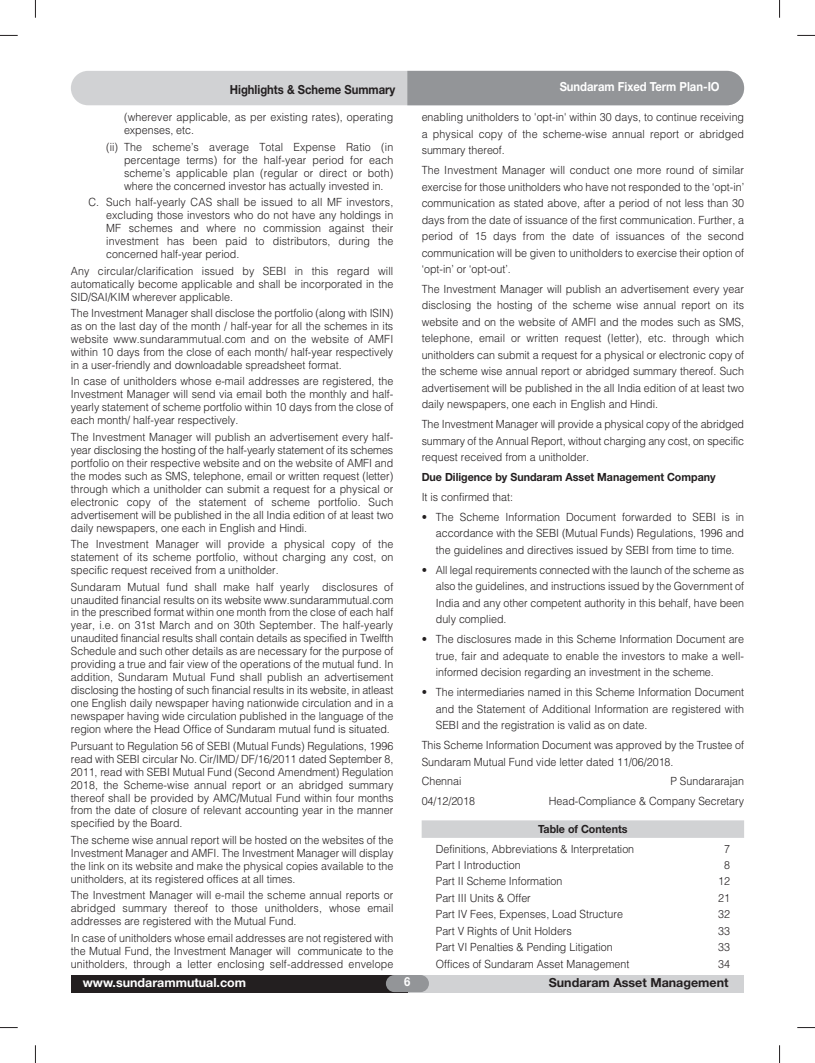
<style>
.page{position:relative;width:815px;height:1063px;background:#fff}
.page>*{position:absolute;margin:0;border:0;box-sizing:border-box;transform-origin:0 0}
.t1{font:700 12.5px "Helvetica Neue";color:#fff;scale:.9 1}
.t2{font:700 12.5px "Helvetica Neue";color:#231f20;scale:.9 1}
.t3{font:700 12.5px "Helvetica Neue";color:#231f20}
.t4{font:700 12.5px "Helvetica Neue";color:#fff}
.t5{font:300 11.25px/13px "Helvetica";color:#231f20;text-align:justify;scale:.95 1}
.t6{font:700 11.25px "Helvetica Neue";color:#231f20;scale:.95 1}
</style>
<div class="page">
<div style="left:422px;top:820px;width:322px;height:18px;background:#d1d2d4"></div>
<svg style="left:35px;top:0;width:1px;height:18px"></svg>
<svg style="left:0;top:35px;width:18px;height:1px"></svg>
<svg style="left:0;top:1027px;width:18px;height:1px"></svg>
<svg style="left:797px;top:35px;width:18px;height:1px"></svg>
<svg style="left:797px;top:1027px;width:18px;height:1px"></svg>
<svg style="left:779px;top:0;width:1px;height:18px"></svg>
<svg style="left:35px;top:1045px;width:1px;height:18px"></svg>
<svg style="left:779px;top:1045px;width:1px;height:18px"></svg>
<div style="left:407px;top:975px;width:337px;height:17px;background:#d1d2d4"></div>
<div style="left:71px;top:975px;width:336px;height:17px;background:#231f20"></div>
<div style="left:386px;top:975px;width:43px;height:17px;background:#939598;border-radius:9px"></div>
<div style="left:71px;top:71px;width:673px;height:34px;background:#d1d2d4;border-radius:17px"></div>
<div style="left:407px;top:71px;width:337px;height:34px;background:#939598"></div>
<p class="t2" style="left:230px;top:85px;width:186px">Highlights &amp; Scheme Summary</p>
<p class="t1" style="left:560px;top:82px;width:179px">Sundaram Fixed Term Plan-IO</p>
<p class="t5" style="left:124px;top:110px;width:285px">(wherever applicable, as per existing rates), operating expenses, etc.</p>
<p class="t5" style="left:124px;top:140px;width:285px;text-indent:-18px">(ii) The scheme’s average Total Expense Ratio (in percentage terms) for the half-year period for each scheme’s applicable plan (regular or direct or both) where the concerned investor has actually invested in.</p>
<p class="t5" style="left:106px;top:195px;width:304px;text-indent:-18px">C. Such half-yearly CAS shall be issued to all MF investors, excluding those investors who do not have any holdings in MF schemes and where no commission against their investment has been paid to distributors, during the concerned half-year period.</p>
<p class="t5" style="left:71px;top:263px;width:341px">Any circular/clarification issued by SEBI in this regard will automatically become applicable and shall be incorporated in the SID/SAI/KIM wherever applicable.</p>
<p class="t5" style="left:71px;top:306px;width:341px">The Investment Manager shall disclose the portfolio (along with ISIN) as on the last day of the month / half-year for all the schemes in its website www.sundarammutual.com and on the website of AMFI within 10 days from the close of each month/ half-year respectively in a user-friendly and downloadable spreadsheet format.</p>
<p class="t5" style="left:71px;top:374px;width:341px">In case of unitholders whose e-mail addresses are registered, the Investment Manager will send via email both the monthly and half&shy;yearly statement of scheme portfolio within 10 days from the close of each month/ half-year respectively.</p>
<p class="t5" style="left:71px;top:430px;width:341px">The Investment Manager will publish an advertisement every half&shy;year disclosing the hosting of the half-yearly statement of its schemes portfolio on their respective website and on the website of AMFI and the modes such as SMS, telephone, email or written request (letter) through which a unitholder can submit a request for a physical or electronic copy of the statement of scheme portfolio. Such advertisement will be published in the all India edition of at least two daily newspapers, one each in English and Hindi.</p>
<p class="t5" style="left:71px;top:537px;width:341px">The Investment Manager will provide a physical copy of the statement of its scheme portfolio, without charging any cost, on specific request received from a unitholder.</p>
<p class="t5" style="left:71px;top:579px;width:341px">Sundaram Mutual fund shall make half yearly disclosures of unaudited financial results on its website www.sundarammutual.com in the prescribed format within one month from the close of each half year, i.e. on 31st March and on 30th September. The half-yearly unaudited financial results shall contain details as specified in Twelfth Schedule and such other details as are necessary for the purpose of providing a true and fair view of the operations of the mutual fund. In addition, Sundaram Mutual Fund shall publish an advertisement disclosing the hosting of such financial results in its website, in atleast one English daily newspaper having nationwide circulation and in a newspaper having wide circulation published in the language of the region where the Head Office of Sundaram mutual fund is situated.</p>
<p class="t5" style="left:71px;top:738px;width:341px">Pursuant to Regulation 56 of SEBI (Mutual Funds) Regulations, 1996 read with SEBI circular No. Cir/IMD/ DF/16/2011 dated September 8, 2011, read with SEBI Mutual Fund (Second Amendment) Regulation 2018, the Scheme-wise annual report or an abridged summary thereof shall be provided by AMC/Mutual Fund within four months from the date of closure of relevant accounting year in the manner specified by the Board.</p>
<p class="t5" style="left:71px;top:833px;width:341px">The scheme wise annual report will be hosted on the websites of the Investment Manager and AMFI. The Investment Manager will display the link on its website and make the physical copies available to the unitholders, at its registered offices at all times.</p>
<p class="t5" style="left:71px;top:888px;width:341px">The Investment Manager will e-mail the scheme annual reports or abridged summary thereof to those unitholders, whose email addresses are registered with the Mutual Fund.</p>
<p class="t5" style="left:71px;top:930px;width:341px">In case of unitholders whose email addresses are not registered with the Mutual Fund, the Investment Manager will communicate to the unitholders, through a letter enclosing self-addressed envelope</p>
<p class="t5" style="left:422px;top:108px;width:341px;line-height:16.5px">enabling unitholders to 'opt-in' within 30 days, to continue receiving a physical copy of the scheme-wise annual report or abridged summary thereof.</p>
<p class="t5" style="left:422px;top:161px;width:341px;line-height:16.5px">The Investment Manager will conduct one more round of similar exercise for those unitholders who have not responded to the ‘opt-in’ communication as stated above, after a period of not less than 30 days from the date of issuance of the first communication. Further, a period of 15 days from the date of issuances of the second communication will be given to unitholders to exercise their option of ‘opt-in’ or ‘opt-out’.</p>
<p class="t5" style="left:422px;top:280px;width:341px;line-height:16.5px">The Investment Manager will publish an advertisement every year disclosing the hosting of the scheme wise annual report on its website and on the website of AMFI and the modes such as SMS, telephone, email or written request (letter), etc. through which unitholders can submit a request for a physical or electronic copy of the scheme wise annual report or abridged summary thereof. Such advertisement will be published in the all India edition of at least two daily newspapers, one each in English and Hindi.</p>
<p class="t5" style="left:422px;top:415px;width:341px;line-height:16.5px">The Investment Manager will provide a physical copy of the abridged summary of the Annual Report, without charging any cost, on specific request received from a unitholder.</p>
<p class="t6" style="left:422px;top:473px;width:311px">Due Diligence by Sundaram Asset Management Company</p>
<p class="t5" style="left:422px;top:490px;width:98px">It is confirmed that:</p>
<p class="t5" style="left:436px;top:508px;width:326px;line-height:16.5px;text-indent:-14px">• The Scheme Information Document forwarded to SEBI is in accordance with the SEBI (Mutual Funds) Regulations, 1996 and the guidelines and directives issued by SEBI from time to time.</p>
<p class="t5" style="left:436px;top:561px;width:326px;line-height:16.5px;text-indent:-14px">• All legal requirements connected with the launch of the scheme as also the guidelines, and instructions issued by the Government of India and any other competent authority in this behalf, have been duly complied.</p>
<p class="t5" style="left:436px;top:630px;width:326px;line-height:16.5px;text-indent:-14px">• The disclosures made in this Scheme Information Document are true, fair and adequate to enable the investors to make a well&shy;informed decision regarding an investment in the scheme.</p>
<p class="t5" style="left:436px;top:683px;width:326px;line-height:16.5px;text-indent:-14px">• The intermediaries named in this Scheme Information Document and the Statement of Additional Information are registered with SEBI and the registration is valid as on date.</p>
<p class="t5" style="left:422px;top:736px;width:341px;line-height:16.5px">This Scheme Information Document was approved by the Trustee of<br>Sundaram Mutual Fund vide letter dated 11/06/2018.</p>
<p class="t5" style="left:422px;top:774px;width:43px">Chennai</p>
<p class="t5" style="left:670px;top:774px;width:79px">P Sundararajan</p>
<p class="t5" style="left:422px;top:794px;width:58px">04/12/2018</p>
<p class="t5" style="left:549px;top:794px;width:207px">Head-Compliance &amp; Company Secretary</p>
<p class="t6" style="left:538px;top:825px;width:96px">Table of Contents</p>
<p class="t5" style="left:436px;top:841px;width:210px">Definitions, Abbreviations &amp; Interpretation</p>
<p class="t5" style="left:724px;top:841px;width:8px">7</p>
<p class="t5" style="left:436px;top:858px;width:91px">Part I Introduction</p>
<p class="t5" style="left:724px;top:858px;width:8px">8</p>
<p class="t5" style="left:436px;top:874px;width:135px">Part II Scheme Information</p>
<p class="t5" style="left:718px;top:874px;width:14px">12</p>
<p class="t5" style="left:436px;top:891px;width:102px">Part III Units &amp; Offer</p>
<p class="t5" style="left:718px;top:891px;width:14px">21</p>
<p class="t5" style="left:436px;top:907px;width:198px">Part IV Fees, Expenses, Load Structure</p>
<p class="t5" style="left:718px;top:907px;width:14px">32</p>
<p class="t5" style="left:436px;top:924px;width:145px">Part V Rights of Unit Holders</p>
<p class="t5" style="left:718px;top:924px;width:14px">33</p>
<p class="t5" style="left:436px;top:940px;width:188px">Part VI Penalties &amp; Pending Litigation</p>
<p class="t5" style="left:718px;top:940px;width:14px">33</p>
<p class="t5" style="left:436px;top:956px;width:205px">Offices of Sundaram Asset Management</p>
<p class="t5" style="left:718px;top:956px;width:14px">34</p>
<p class="t4" style="left:83px;top:978px;width:165px">www.sundarammutual.com</p>
<p class="t1" style="left:404px;top:977px;width:8px">6</p>
<p class="t3" style="left:549px;top:978px;width:181px">Sundaram Asset Management</p>
</div>
